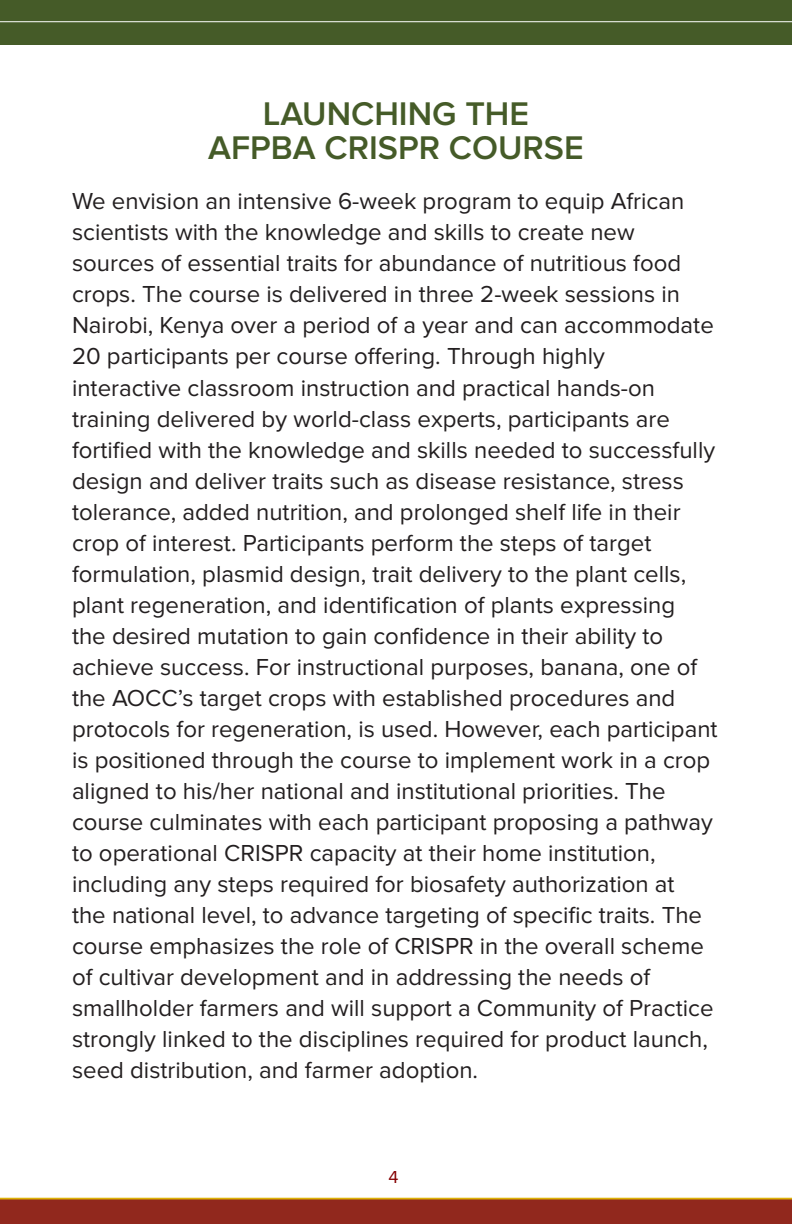
<style>
.page{position:relative;width:792px;height:1224px;background:#fff}
.page>*{position:absolute;margin:0;border:0;box-sizing:border-box;transform-origin:0 0}
.t1{font:600 34px/34px "Proxima Nova";color:#455b28;text-align:center}
.t2{font:24px/31px "Proxima Nova";color:#231f20}
.t3{font:18px "Proxima Nova";color:#850002}
</style>
<div class="page">
<div style="left:0;top:0;width:792px;height:45px;background:#455b28"></div>
<hr style="left:0;top:21px;width:792px;height:1px;background:#fff">
<svg style="left:0;top:1198px;width:792px;height:26px;background:#952f1b"></svg>
<p class="t1" style="left:208px;top:98px;width:377px">LAUNCHING THE<br>AFPBA CRISPR COURSE</p>
<p class="t2" style="left:72px;top:187px;width:647px">We envision an intensive 6-week program to equip African scientists with the knowledge and skills to create new sources of essential traits for abundance of nutritious food crops. The course is delivered in three 2-week sessions in Nairobi, Kenya over a period of a year and can accommodate 20 participants per course offering. Through highly interactive classroom instruction and practical hands-on training delivered by world-class experts, participants are fortified with the knowledge and skills needed to successfully design and deliver traits such as disease resistance, stress tolerance, added nutrition, and prolonged shelf life in their crop of interest. Participants perform the steps of target formulation, plasmid design, trait delivery to the plant cells, plant regeneration, and identification of plants expressing<br>the desired mutation to gain confidence in their ability to achieve success. For instructional purposes, banana, one of the AOCC’s target crops with established procedures and protocols for regeneration, is used. However, each participant is positioned through the course to implement work in a crop aligned to his/her national and institutional priorities. The course culminates with each participant proposing a pathway to operational CRISPR capacity at their home institution, including any steps required for biosafety authorization at<br>the national level, to advance targeting of specific traits. The course emphasizes the role of CRISPR in the overall scheme of cultivar development and in addressing the needs of smallholder farmers and will support a Community of Practice strongly linked to the disciplines required for product launch, seed distribution, and farmer adoption.</p>
<p class="t3" style="left:389px;top:1166px;width:12px">4</p>
</div>
